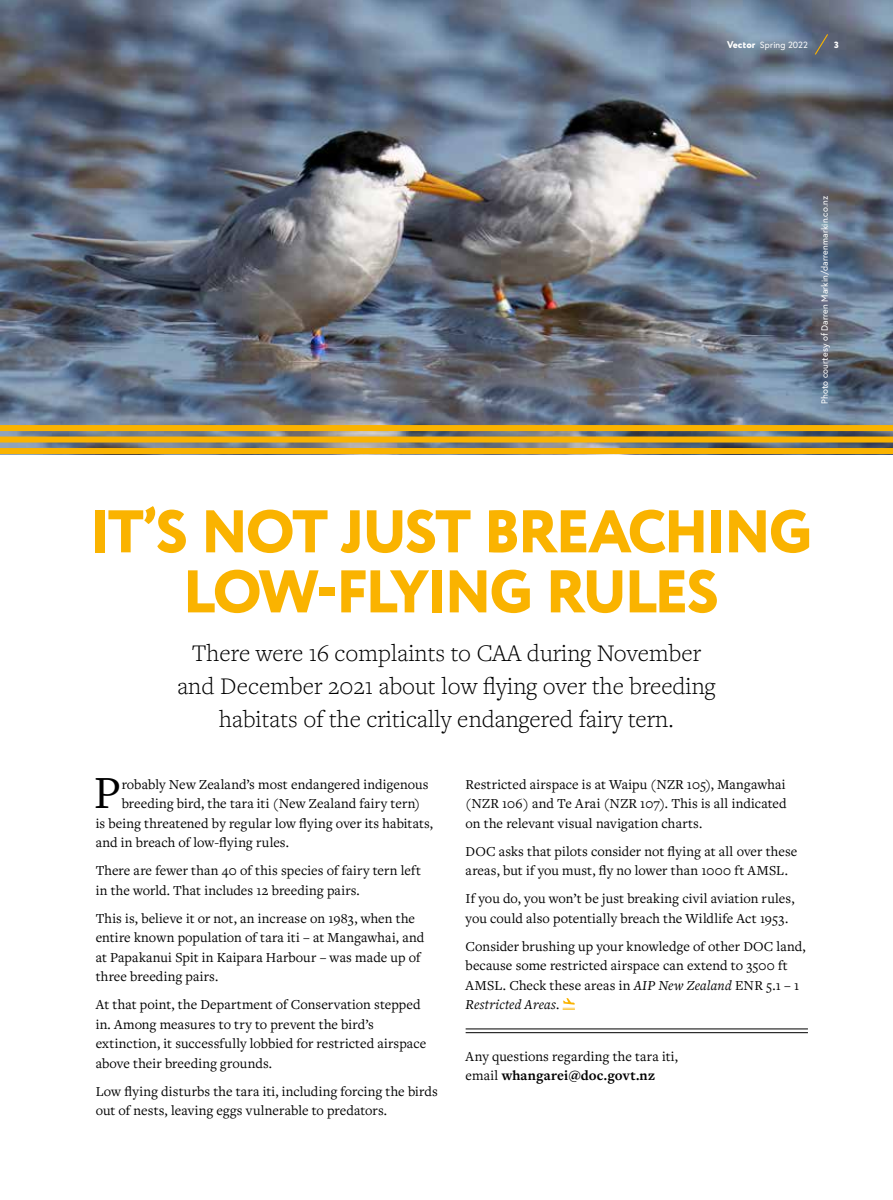
<style>
.page{position:relative;width:893px;height:1200px;background:#fff}
.page>*{position:absolute;margin:0;border:0;box-sizing:border-box;transform-origin:0 0}
.t1{font:800 60px "Circe";letter-spacing:-.05em;color:#fab300}
.Body_-_first_para_sm{font:47.85px "Freight Text Pro";color:#000}
.Intro_Small{font:300 24.75px/33px "Freight Text Pro";color:#000;text-align:center}
.Body{font:14.25px/19.5px "Freight Text Pro";letter-spacing:.005em;color:#000}
.Body_-_first_para_sm-2{font:14.25px "Freight Text Pro";letter-spacing:.005em;color:#000}
.Contact{font:14.25px/19.5px "Freight Text Pro";letter-spacing:.01em;color:#000}
.Credit_Black{font:9px "Europa";letter-spacing:.01em;color:#fff}
.t2{font:800 9px "Circe";color:#fff}
.s1{font-family:"Circe";font-weight:800;font-size:9.75px}
.s2{font-style:italic}
.s3{font-weight:700}
</style>
<div class="page">
<img style="left:0;top:0;width:893px;height:448px">
<hr style="left:466px;top:1028px;width:342px;height:1px;background:#000">
<hr style="left:466px;top:1031px;width:342px;height:1px;background:#000">
<svg style="left:563px;top:998px;width:12px;height:11px"></svg>
<div style="left:0;top:425px;width:893px;height:6px;background:#fab300"></div>
<div style="left:0;top:436px;width:893px;height:6px;background:#fab300"></div>
<div style="left:0;top:448px;width:893px;height:6px;background:#fab300"></div>
<svg style="left:814px;top:33px;width:15px;height:23px"></svg>
<p class="Credit_Black" style="left:727px;top:39px;width:82px"><span class="s1">Vector</span> Spring 2022</p>
<p class="t2" style="left:834px;top:38px;width:6px">3</p>
<p class="Credit_Black" style="left:819px;top:403px;width:209px;rotate:-90deg">Photo courtesy of Darren Markin/darrenmarkin.co.nz</p>
<h1 class="t1" style="left:90px;top:491px;width:724px">IT’S NOT JUST BREACHING</h1>
<h1 class="t1" style="left:183px;top:551px;width:538px">LOW-FLYING RULES</h1>
<p class="Intro_Small" style="left:177px;top:635px;width:540px">There were 16 complaints to CAA during November and December 2021 about low flying over the breeding habitats of the critically endangered fairy tern.</p>
<p class="Body_-_first_para_sm" style="left:94px;top:761px;width:28px">P</p>
<p class="Body_-_first_para_sm-2" style="left:122px;top:774px;width:308px">robably New Zealand’s most endangered indigenous</p>
<p class="Body_-_first_para_sm-2" style="left:122px;top:794px;width:300px">breeding bird, the tara iti (New Zealand fairy tern)</p>
<p class="Body_-_first_para_sm-2" style="left:96px;top:813px;width:339px">is being threatened by regular low flying over its habitats,</p>
<p class="Body_-_first_para_sm-2" style="left:96px;top:833px;width:195px">and in breach of low-flying rules.</p>
<p class="Body" style="left:96px;top:860px;width:327px">There are fewer than 40 of this species of fairy tern left in the world. That includes 12 breeding pairs.</p>
<p class="Body" style="left:96px;top:907px;width:330px">This is, believe it or not, an increase on 1983, when the entire known population of tara iti – at Mangawhai, and at Papakanui Spit in Kaipara Harbour – was made up of three breeding pairs.</p>
<p class="Body" style="left:96px;top:994px;width:332px">At that point, the Department of Conservation stepped in. Among measures to try to prevent the bird’s extinction, it successfully lobbied for restricted airspace above their breeding grounds.</p>
<p class="Body" style="left:96px;top:1080px;width:344px">Low flying disturbs the tara iti, including forcing the birds out of nests, leaving eggs vulnerable to predators.</p>
<p class="Body" style="left:466px;top:773px;width:322px;text-align:justify">Restricted airspace is at Waipu (NZR 105), Mangawhai (NZR 106) and Te Arai (NZR 107). This is all indicated on the relevant visual navigation charts.</p>
<p class="Body" style="left:466px;top:840px;width:333px">DOC asks that pilots consider not flying at all over these areas, but if you must, fly no lower than 1000 ft AMSL.</p>
<p class="Body" style="left:466px;top:888px;width:330px">If you do, you won’t be just breaking civil aviation rules, you could also potentially breach the Wildlife Act 1953.</p>
<p class="Body" style="left:466px;top:935px;width:342px">Consider brushing up your knowledge of other DOC land, because some restricted airspace can extend to 3500 ft AMSL. Check these areas in <span class="s2">AIP New Zealand</span> ENR 5.1 – 1<br><span class="s2">Restricted Areas</span>.</p>
<p class="Contact" style="left:466px;top:1045px;width:214px">Any questions regarding the tara iti, email <span class="s3">whangarei@doc.govt.nz</span></p>
</div>
